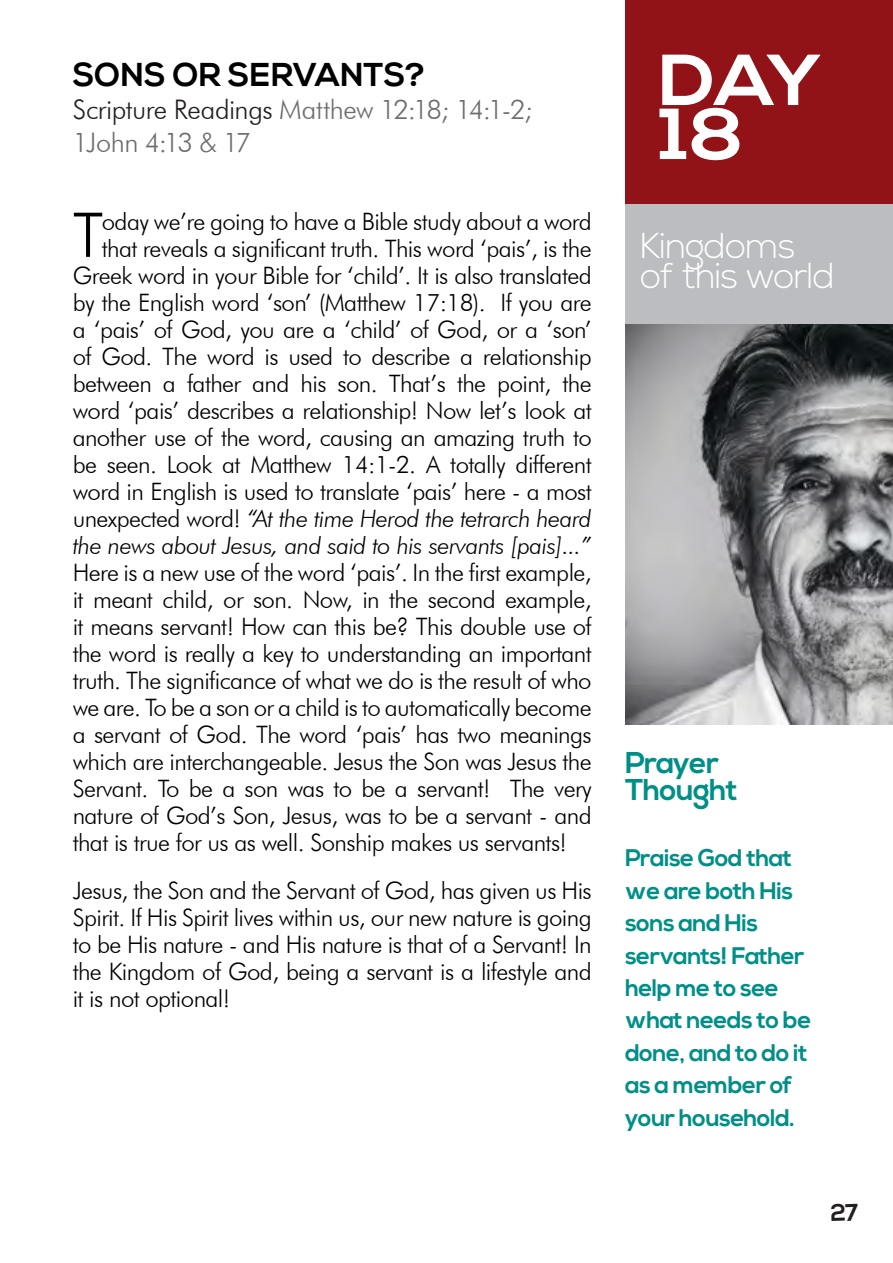
<style>
.page{position:relative;width:893px;height:1263px;background:#fff}
.page>*{position:absolute;margin:0;border:0;box-sizing:border-box;transform-origin:0 0}
.Day_Right{font:700 72px "Nexa";color:#fff;scale:1.1 1}
.Body_1st_Paragraph{font:300 61.8px "Futura BT";color:#000}
.Heading_2_-_Grey_blo{font:300 36px "Nexa";letter-spacing:-.025em;color:#fff}
.Heading_1{font:700 33px "Nexa";letter-spacing:.005em;color:#000}
.Prayer_Right_Heading{font:700 30px/27px "Nexa";letter-spacing:-.025em;color:#008f87}
.Heading_1_-_Scriptur{font:300 27px/32.4px "Futura BT";letter-spacing:-.02em;color:#6c6d70}
.Body_1st_Paragraph-2{font:300 24px "Futura BT";letter-spacing:-.025em;color:#000}
.Body_Text{font:300 24px/27px "Futura BT";letter-spacing:-.025em;color:#000;text-align:justify}
.Prayer_Right{font:700 24px/32.4px "Nexa";letter-spacing:-.025em;color:#008f87}
.Body_1st_Paragraph-3{font:italic 300 24px "Futura BT";letter-spacing:-.025em;color:#000}
.s1{color:#231f20}
.s2{font-style:normal}
</style>
<div class="page">
<div style="left:625px;top:0;width:268px;height:204px;background:#921317"></div>
<img style="left:625px;top:323px;width:268px;height:402px">
<div style="left:625px;top:204px;width:268px;height:119px;background:#bcbdc0"></div>
<p class="Heading_1" style="left:73px;top:56px;width:354px">SONS OR SERVANTS?</p>
<p class="Heading_1_-_Scriptur" style="left:73px;top:93px;width:461px"><span class="s1">Scripture Readings</span> Matthew 12:18; 14:1-2;<br>1John 4:13 &amp; 17</p>
<p class="Body_1st_Paragraph" style="left:73px;top:197px;width:32px">T</p>
<p class="Body_1st_Paragraph-2" style="left:102px;top:207px;width:491px">oday we’re going to have a Bible study about a word</p>
<p class="Body_1st_Paragraph-2" style="left:102px;top:234px;width:491px">that reveals a significant truth. This word ‘pais’, is the</p>
<p class="Body_1st_Paragraph-2" style="left:73px;top:261px;width:520px">Greek word in your Bible for ‘child’. It is also translated</p>
<p class="Body_1st_Paragraph-2" style="left:73px;top:288px;width:521px">by the English word ‘son’ (Matthew 17:18). If you are</p>
<p class="Body_1st_Paragraph-2" style="left:73px;top:315px;width:521px">a ‘pais’ of God, you are a ‘child’ of God, or a ‘son’</p>
<p class="Body_1st_Paragraph-2" style="left:73px;top:342px;width:520px">of God. The word is used to describe a relationship</p>
<p class="Body_1st_Paragraph-2" style="left:73px;top:369px;width:521px">between a father and his son. That’s the point, the</p>
<p class="Body_1st_Paragraph-2" style="left:73px;top:396px;width:520px">word ‘pais’ describes a relationship! Now let’s look at</p>
<p class="Body_1st_Paragraph-2" style="left:73px;top:423px;width:521px">another use of the word, causing an amazing truth to</p>
<p class="Body_1st_Paragraph-2" style="left:73px;top:450px;width:520px">be seen. Look at Matthew 14:1-2. A totally different</p>
<p class="Body_1st_Paragraph-2" style="left:73px;top:477px;width:521px">word in English is used to translate ‘pais’ here - a most</p>
<p class="Body_1st_Paragraph-3" style="left:73px;top:504px;width:520px"><span class="s2">unexpected word!</span> “At the time Herod the tetrarch heard</p>
<p class="Body_1st_Paragraph-3" style="left:73px;top:531px;width:520px">the news about Jesus, and said to his servants [pais]...”</p>
<p class="Body_1st_Paragraph-2" style="left:73px;top:558px;width:521px">Here is a new use of the word ‘pais’. In the first example,</p>
<p class="Body_1st_Paragraph-2" style="left:73px;top:585px;width:520px">it meant child, or son. Now, in the second example,</p>
<p class="Body_1st_Paragraph-2" style="left:73px;top:612px;width:521px">it means servant! How can this be? This double use of</p>
<p class="Body_1st_Paragraph-2" style="left:73px;top:639px;width:521px">the word is really a key to understanding an important</p>
<p class="Body_1st_Paragraph-2" style="left:73px;top:666px;width:520px">truth. The significance of what we do is the result of who</p>
<p class="Body_1st_Paragraph-2" style="left:73px;top:693px;width:520px">we are. To be a son or a child is to automatically become</p>
<p class="Body_1st_Paragraph-2" style="left:73px;top:720px;width:521px">a servant of God. The word ‘pais’ has two meanings</p>
<p class="Body_1st_Paragraph-2" style="left:73px;top:747px;width:520px">which are interchangeable. Jesus the Son was Jesus the</p>
<p class="Body_1st_Paragraph-2" style="left:73px;top:774px;width:520px">Servant. To be a son was to be a servant! The very</p>
<p class="Body_1st_Paragraph-2" style="left:73px;top:801px;width:520px">nature of God’s Son, Jesus, was to be a servant - and</p>
<p class="Body_1st_Paragraph-2" style="left:73px;top:828px;width:496px">that is true for us as well. Sonship makes us servants!</p>
<p class="Body_Text" style="left:73px;top:877px;width:521px">Jesus, the Son and the Servant of God, has given us His Spirit. If His Spirit lives within us, our new nature is going to be His nature - and His nature is that of a Servant! In the Kingdom of God, being a servant is a lifestyle and it is not optional!</p>
<p class="Day_Right" style="left:659px;top:39px;width:149px">DAY</p>
<p class="Day_Right" style="left:659px;top:93px;width:78px">18</p>
<p class="Heading_2_-_Grey_blo" style="left:640px;top:225px;width:157px">Kingdoms</p>
<p class="Heading_2_-_Grey_blo" style="left:640px;top:255px;width:196px">of this world</p>
<p class="Prayer_Right_Heading" style="left:625px;top:750px;width:114px">Prayer<br>Thought</p>
<p class="Prayer_Right" style="left:625px;top:843px;width:188px">Praise God that we are both His sons and His servants! Father help me to see what needs to be done, and to do it as a member of your household.</p>
</div>
